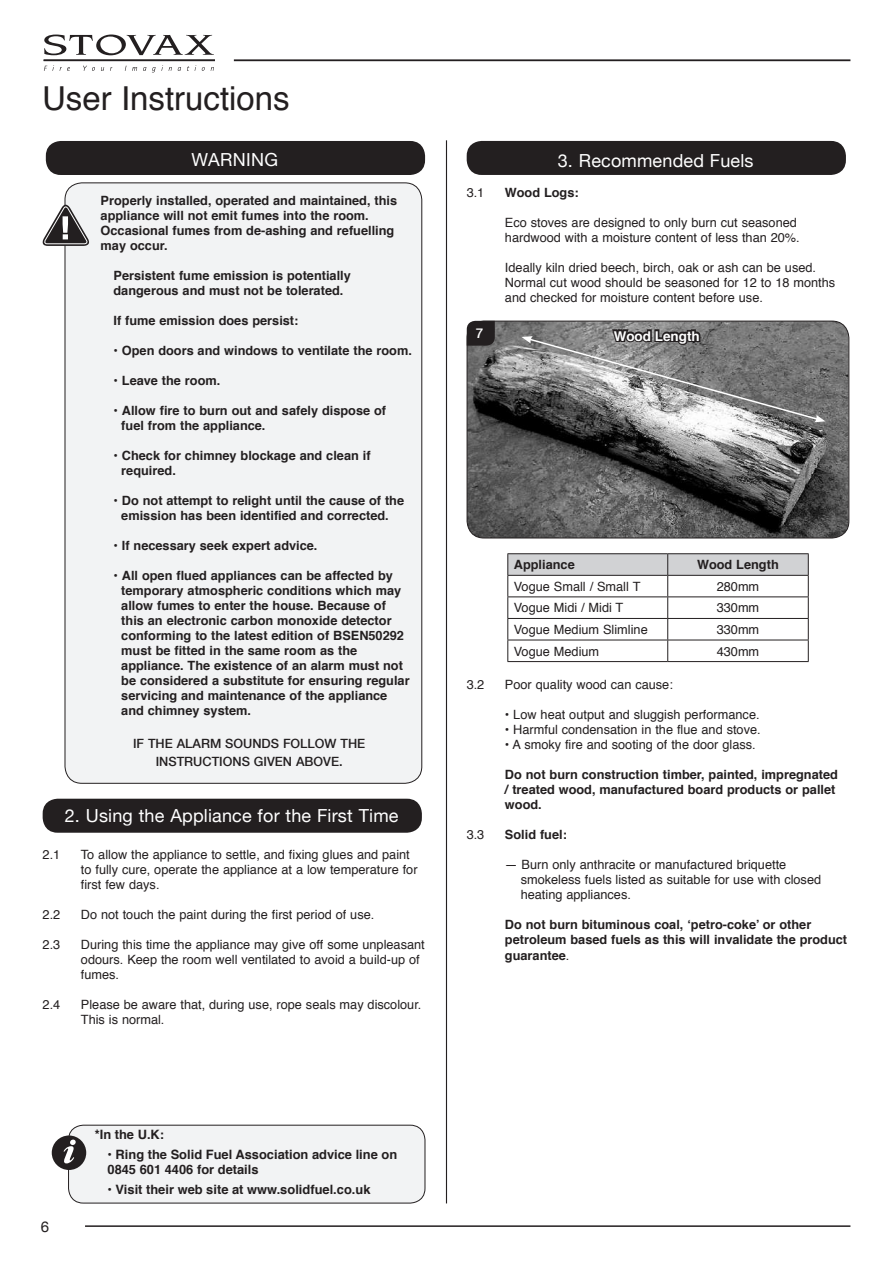
<style>
.page{position:relative;width:893px;height:1263px;background:#fff}
.page>*{position:absolute;margin:0;border:0;box-sizing:border-box;transform-origin:0 0}
.t1{font:33px "Helvetica";color:#231f20}
.t2{font:18px "Helvetica Neue";letter-spacing:.01em;color:#fff}
.t3{font:15px "Helvetica Neue";color:#231f20}
.t4{font:700 13.5px "Helvetica";color:#fff}
.t5{font:500 13.5px "Helvetica Neue";color:#fff}
.t6{font:700 12.9px/15.5px "Helvetica";color:#231f20}
.t7{font:700 12.75px/15px "Helvetica";color:#231f20}
.t8{font:12.75px/15px "Helvetica";color:#231f20}
.t9{font:500 12.75px/18px "Helvetica Neue";color:#231f20;text-align:center}
.s1{font-weight:400}
</style>
<div class="page">
<svg style="left:44px;top:35px;width:170px;height:20px"></svg>
<hr style="left:44px;top:59px;width:171px;height:2px;background:#231f20">
<svg style="left:44px;top:65px;width:10px;height:6px"></svg>
<svg style="left:60px;top:67px;width:10px;height:4px"></svg>
<svg style="left:83px;top:66px;width:12px;height:5px"></svg>
<svg style="left:125px;top:66px;width:12px;height:5px"></svg>
<svg style="left:152px;top:65px;width:11px;height:7px"></svg>
<hr style="left:85px;top:1225px;width:765px;height:2px;background:#231f20">
<hr style="left:446px;top:140px;width:1px;height:1063px;background:#231f20">
<hr style="left:234px;top:59px;width:616px;height:2px;background:#231f20">
<div style="left:65px;top:183px;width:357px;height:600px;background:#f2f3f4;border-radius:17px"></div>
<div style="left:46px;top:141px;width:379px;height:34px;background:#231f20;border-radius:15px"></div>
<svg style="left:42px;top:201px;width:47px;height:45px"></svg>
<div style="left:43px;top:799px;width:379px;height:34px;background:#231f20;border-radius:15px"></div>
<div style="left:467px;top:141px;width:379px;height:34px;background:#231f20;border-radius:15px"></div>
<img style="left:467px;top:321px;width:382px;height:217px">
<svg style="left:522px;top:320px;width:303px;height:102px;background:#858585"></svg>
<svg style="left:467px;top:321px;width:28px;height:25px"></svg>
<hr style="left:507px;top:553px;width:161px;height:1px;background:#231f20">
<hr style="left:668px;top:553px;width:141px;height:1px;background:#231f20">
<svg style="left:507px;top:554px;width:302px;height:107px"></svg>
<hr style="left:507px;top:661px;width:161px;height:1px;background:#231f20">
<hr style="left:668px;top:661px;width:141px;height:1px;background:#231f20">
<div style="left:69px;top:1125px;width:356px;height:78px;background:#f2f3f4;border-radius:15px"></div>
<div style="left:68px;top:1125px;width:357px;height:78px;border:1px solid #231f20;border-radius:15px"></div>
<div style="left:52px;top:1135px;width:34px;height:35px;background:#231f20;border-radius:50%"></div>
<svg style="left:64px;top:1139px;width:12px;height:24px"></svg>
<h1 class="t1" style="left:42px;top:73px;width:249px">User Instructions</h1>
<h2 class="t2" style="left:191px;top:144px;width:88px">WARNING</h2>
<p class="t7" style="left:101px;top:194px;width:298px">Properly installed, operated and maintained, this appliance will not emit fumes into the room.<br>Occasional fumes from de-ashing and refuelling may occur.</p>
<p class="t7" style="left:114px;top:269px;width:239px">Persistent fume emission is potentially dangerous and must not be tolerated.</p>
<p class="t7" style="left:114px;top:314px;width:186px">If fume emission does persist:</p>
<p class="t7" style="left:114px;top:344px;width:300px">• Open doors and windows to ventilate the room.</p>
<p class="t7" style="left:114px;top:374px;width:108px">• Leave the room.</p>
<p class="t7" style="left:121px;top:404px;width:266px;text-indent:-8px">• Allow fire to burn out and safely dispose of fuel from the appliance.</p>
<p class="t7" style="left:121px;top:449px;width:251px;text-indent:-8px">• Check for chimney blockage and clean if required.</p>
<p class="t7" style="left:114px;top:494px;width:292px;text-align:center">• Do not attempt to relight until the cause of the emission has been identified and corrected.</p>
<p class="t7" style="left:114px;top:539px;width:205px">• If necessary seek expert advice.</p>
<p class="t7" style="left:121px;top:569px;width:290px;text-indent:-8px">• All open flued appliances can be affected by temporary atmospheric conditions which may allow fumes to enter the house. Because of this an electronic carbon monoxide detector conforming to the latest edition of BSEN50292 must be fitted in the same room as the appliance. The existence of an alarm must not be considered a substitute for ensuring regular servicing and maintenance of the appliance and chimney system.</p>
<p class="t9" style="left:133px;top:734px;width:234px">IF THE ALARM SOUNDS FOLLOW THE<br>INSTRUCTIONS GIVEN ABOVE.</p>
<h2 class="t2" style="left:65px;top:800px;width:335px">2. Using the Appliance for the First Time</h2>
<p class="t8" style="left:43px;top:847px;width:19px">2.1</p>
<p class="t8" style="left:81px;top:847px;width:338px">To allow the appliance to settle, and fixing glues and paint to fully cure, operate the appliance at a low temperature for first few days.</p>
<p class="t8" style="left:43px;top:907px;width:19px">2.2</p>
<p class="t8" style="left:81px;top:907px;width:295px">Do not touch the paint during the first period of use.</p>
<p class="t8" style="left:43px;top:937px;width:19px">2.3</p>
<p class="t8" style="left:81px;top:937px;width:345px">During this time the appliance may give off some unpleasant odours. Keep the room well ventilated to avoid a build-up of fumes.</p>
<p class="t8" style="left:43px;top:997px;width:19px">2.4</p>
<p class="t8" style="left:81px;top:997px;width:342px">Please be aware that, during use, rope seals may discolour.<br>This is normal.</p>
<p class="t3" style="left:41px;top:1214px;width:10px">6</p>
<p class="t6" style="left:95px;top:1127px;width:71px">*In the U.K:</p>
<p class="t6" style="left:107px;top:1146px;width:291px">• Ring the Solid Fuel Association advice line on<br>0845 601 4406 for details</p>
<p class="t6" style="left:107px;top:1182px;width:265px">• Visit their web site at www.solidfuel.co.uk</p>
<h2 class="t2" style="left:558px;top:145px;width:197px">3. Recommended Fuels</h2>
<p class="t8" style="left:467px;top:185px;width:19px">3.1</p>
<p class="t7" style="left:505px;top:185px;width:75px">Wood Logs:</p>
<p class="t8" style="left:505px;top:215px;width:296px">Eco stoves are designed to only burn cut seasoned hardwood with a moisture content of less than 20%.</p>
<p class="t8" style="left:505px;top:260px;width:332px">Ideally kiln dried beech, birch, oak or ash can be used.<br>Normal cut wood should be seasoned for 12 to 18 months and checked for moisture content before use.</p>
<p class="t5" style="left:476px;top:322px;width:9px">7</p>
<p class="t4" style="left:614px;top:325px;width:87px">Wood Length</p>
<p class="t7" style="left:514px;top:557px;width:62px">Appliance</p>
<p class="t7" style="left:697px;top:557px;width:83px">Wood Length</p>
<p class="t8" style="left:514px;top:579px;width:128px">Vogue Small / Small T</p>
<p class="t8" style="left:717px;top:579px;width:44px">280mm</p>
<p class="t8" style="left:514px;top:601px;width:111px">Vogue Midi / Midi T</p>
<p class="t8" style="left:717px;top:601px;width:44px">330mm</p>
<p class="t8" style="left:514px;top:622px;width:135px">Vogue Medium Slimline</p>
<p class="t8" style="left:717px;top:622px;width:44px">330mm</p>
<p class="t8" style="left:514px;top:644px;width:87px">Vogue Medium</p>
<p class="t8" style="left:717px;top:644px;width:44px">430mm</p>
<p class="t8" style="left:467px;top:678px;width:19px">3.2</p>
<p class="t8" style="left:505px;top:678px;width:169px">Poor quality wood can cause:</p>
<p class="t8" style="left:505px;top:708px;width:256px">• Low heat output and sluggish performance.</p>
<p class="t8" style="left:505px;top:723px;width:257px">• Harmful condensation in the flue and stove.</p>
<p class="t8" style="left:505px;top:738px;width:252px">• A smoky fire and sooting of the door glass.</p>
<p class="t7" style="left:505px;top:767px;width:334px">Do not burn construction timber, painted, impregnated / treated wood, manufactured board products or pallet wood.</p>
<p class="t8" style="left:467px;top:828px;width:19px">3.3</p>
<p class="t7" style="left:505px;top:827px;width:63px">Solid fuel:</p>
<p class="t8" style="left:521px;top:858px;width:302px;text-indent:-16px">— Burn only anthracite or manufactured briquette smokeless fuels listed as suitable for use with closed heating appliances.</p>
<p class="t7" style="left:505px;top:917px;width:344px">Do not burn bituminous coal, ‘petro-coke’ or other petroleum based fuels as this will invalidate the product guarantee<span class="s1">.</span></p>
</div>
